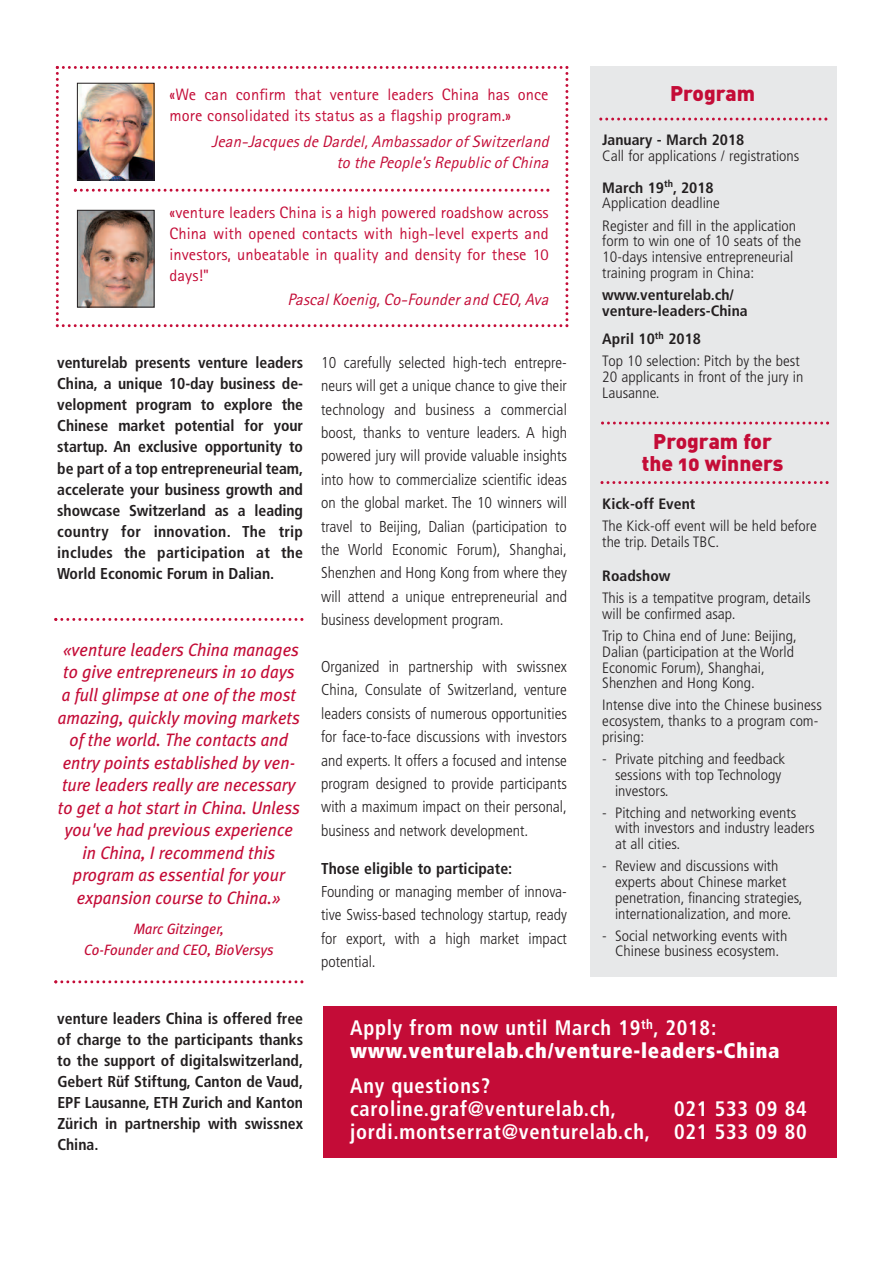
<style>
.page{position:relative;width:893px;height:1263px;background:#fff}
.page>*{position:absolute;margin:0;border:0;box-sizing:border-box;transform-origin:0 0}
.t1{font:700 condensed 21px/23.2px "Frutiger";letter-spacing:.035em;color:#fff}
.t2{font:900 condensed 21px/23.2px "Frutiger";letter-spacing:.035em;color:#fff}
.t3{font:21px/21.1px "DIN Black Alternate";color:#c40c37;text-align:center}
.t4{font:italic 18px/22.5px "Meta Plus";color:#c40c37;text-align:center;scale:.95 1}
.t5{font:16.5px/21px "Rotis Sans Serif";letter-spacing:.005em;color:#c40c37}
.t6{font:italic 16.5px/21px "Rotis Sans Serif";letter-spacing:.005em;color:#c40c37;text-align:right}
.t7{font:300 condensed 15.75px/23.4px "Frutiger";color:#231f20;text-align:justify}
.t8{font:700 condensed 15.75px/21.1px "Frutiger";color:#231f20;text-align:justify}
.t9{font:300 condensed 15px/15.8px "Frutiger";color:#231f20;scale:1.05 1}
.t10{font:700 condensed 15px/15.8px "Frutiger";color:#231f20;scale:1.05 1}
.t11{font:italic 15px/21px "Meta Plus";color:#c40c37;text-align:center;scale:.95 1}
.s1{font-weight:700}
</style>
<div class="page">
<div style="left:323px;top:1007px;width:513px;height:151px;background:#c40c37"></div>
<div style="left:590px;top:66px;width:246px;height:911px;background:#e7e8e9"></div>
<svg style="left:54px;top:618px;width:249px;height:3px"></svg>
<svg style="left:54px;top:980px;width:249px;height:3px"></svg>
<svg style="left:599px;top:118px;width:228px;height:3px"></svg>
<svg style="left:600px;top:481px;width:229px;height:3px"></svg>
<svg style="left:601px;top:422px;width:228px;height:3px"></svg>
<svg style="left:56px;top:66px;width:512px;height:261px"></svg>
<p class="t5" style="left:169px;top:85px;width:381px">«We can confirm that venture leaders China has once more consolidated its status as a flagship program.»</p>
<p class="t6" style="left:212px;top:133px;width:342px">Jean-Jacques de Dardel, Ambassador of Switzerland to the People’s Republic of China</p>
<p class="t5" style="left:169px;top:204px;width:381px;text-align:justify">«venture leaders China is a high powered roadshow across China with opened contacts with high-level experts and investors, unbeatable in quality and density for these 10 days!"</p>
<p class="t6" style="left:288px;top:290px;width:265px">Pascal Koenig, Co-Founder and CEO, Ava</p>
<p class="t8" style="left:57px;top:353px;width:247px">venturelab presents venture leaders China, a unique 10-day business de&shy;velopment program to explore the Chinese market potential for your startup. An exclusive opportunity to be part of a top entrepreneurial team, accelerate your business growth and showcase Switzerland as a leading country for innovation. The trip includes the participation at the World Economic Forum in Dalian.</p>
<p class="t4" style="left:58px;top:638px;width:256px">«venture leaders China manages to give entrepreneurs in 10 days a full glimpse at one of the most amazing, quickly moving markets of the world. The contacts and entry points established by ven&shy;ture leaders really are necessary to get a hot start in China. Unless you've had previous experience in China, I recommend this program as essential for your expansion course to China.»</p>
<p class="t11" style="left:84px;top:918px;width:201px">Marc Gitzinger,<br>Co-Founder and CEO, BioVersys</p>
<p class="t7" style="left:321px;top:352px;width:247px">10 carefully selected high-tech entrepre&shy;neurs will get a unique chance to give their technology and business a commercial boost, thanks to venture leaders. A high powered jury will provide valuable insights into how to commercialize scientific ideas on the global market. The 10 winners will travel to Beijing, Dalian (participation to the World Economic Forum), Shanghai, Shenzhen and Hong Kong from where they will attend a unique entrepreneurial and business development program.</p>
<p class="t7" style="left:321px;top:656px;width:247px">Organized in partnership with swissnex China, Consulate of Switzerland, venture leaders consists of numerous opportunities for face-to-face discussions with investors and experts. It offers a focused and intense program designed to provide participants with a maximum impact on their personal, business and network development.</p>
<p class="t8" style="left:321px;top:859px;width:193px">Those eligible to participate:</p>
<p class="t7" style="left:321px;top:881px;width:247px">Founding or managing member of innova&shy;tive Swiss-based technology startup, ready for export, with a high market impact potential.</p>
<h1 class="t3" style="left:670px;top:83px;width:86px">Program</h1>
<p class="t10" style="left:602px;top:133px;width:137px">January - March 2018</p>
<p class="t9" style="left:602px;top:141px;width:189px;line-height:32px">Call for applications / registrations<br><span class="s1">March 19</span><sup>th</sup><span class="s1">, 2018</span></p>
<p class="t9" style="left:602px;top:193px;width:186px;line-height:22.2px">Application deadline<br>Register and fill in the application</p>
<p class="t9" style="left:602px;top:234px;width:191px">form to win one of 10 seats of the<br>10-days intensive entrepreneurial training program in China:</p>
<p class="t10" style="left:602px;top:288px;width:140px">www.venturelab.ch/ venture-leaders-China</p>
<p class="t9" style="left:602px;top:329px;width:190px;line-height:22.2px"><span class="s1">April 10</span><sup>th</sup> <span class="s1">2018<br></span>Top 10 selection: Pitch by the best</p>
<p class="t9" style="left:602px;top:370px;width:193px">20 applicants in front of the jury in<br>Lausanne.</p>
<h1 class="t3" style="left:642px;top:432px;width:143px">Program for the 10 winners</h1>
<p class="t10" style="left:602px;top:497px;width:90px">Kick-off Event</p>
<p class="t9" style="left:602px;top:519px;width:206px">The Kick-off event will be held before the trip. Details TBC.</p>
<p class="t10" style="left:602px;top:569px;width:66px">Roadshow</p>
<p class="t9" style="left:602px;top:591px;width:200px">This is a tempatitve program, details will be confirmed asap.</p>
<p class="t9" style="left:602px;top:629px;width:187px">Trip to China end of June: Beijing,<br>Dalian (participation at the World<br>Economic Forum), Shanghai,<br>Shenzhen and Hong Kong.</p>
<p class="t9" style="left:602px;top:698px;width:211px">Intense dive into the Chinese business ecosystem, thanks to a program com&shy;prising:</p>
<p class="t9" style="left:615px;top:752px;width:164px;text-indent:-13px">- Private pitching and feedback sessions with top Technology investors.</p>
<p class="t9" style="left:615px;top:806px;width:192px;text-indent:-13px">- Pitching and networking events with investors and industry leaders at all cities.</p>
<p class="t9" style="left:615px;top:859px;width:180px;text-indent:-13px">- Review and discussions with experts about Chinese market penetration, financing strategies, internationalization, and more.</p>
<p class="t9" style="left:602px;top:929px;width:178px;text-align:center">- Social networking events with<br>Chinese business ecosystem.</p>
<p class="t8" style="left:57px;top:1009px;width:247px">venture leaders China is offered free of charge to the participants thanks to the support of digitalswitzerland, Gebert Rüf Stiftung, Canton de Vaud, EPF Lausanne, ETH Zurich and Kanton Zürich in partnership with swissnex China.</p>
<h1 class="t2" style="left:350px;top:1018px;width:431px"><span class="s1">Apply from now until March 19</span><sup>th</sup><span class="s1">, 2018: </span>www.venturelab.ch/venture-leaders-China</h1>
<h1 class="t1" style="left:350px;top:1075px;width:267px">Any questions? caroline.graf@venturelab.ch,</h1>
<h1 class="t1" style="left:350px;top:1099px;width:458px;text-align:right">021 533 09 84<br>jordi.montserrat@venturelab.ch, 021 533 09 80</h1>
</div>
